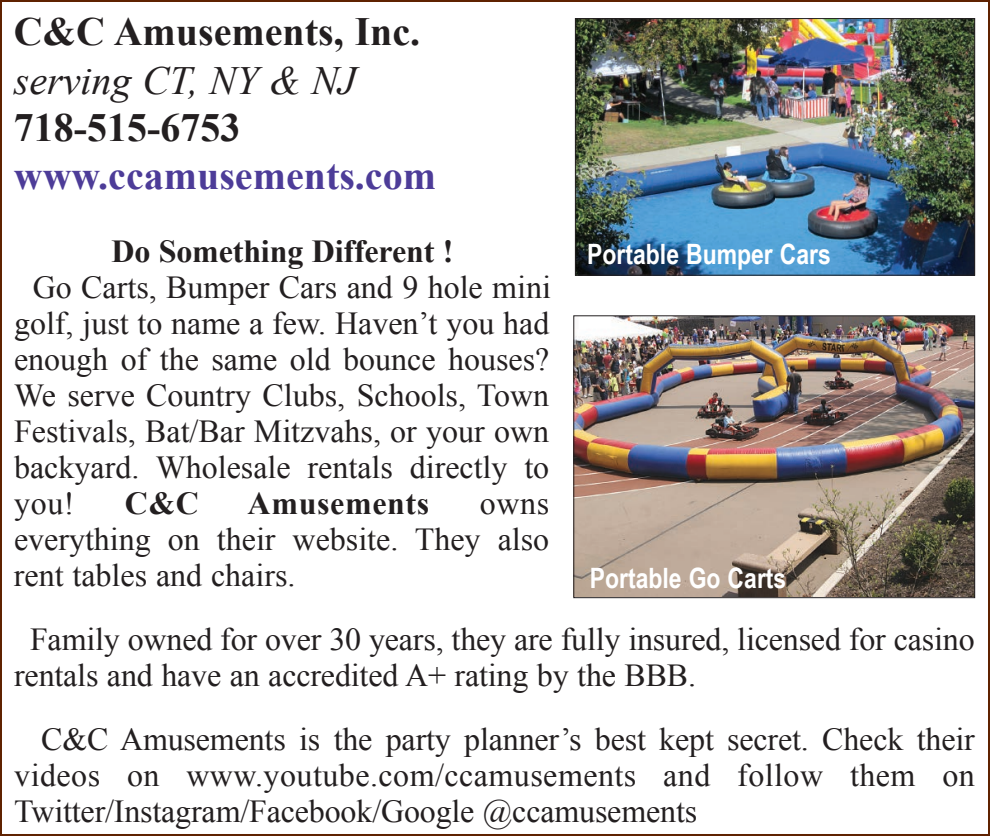
<style>
.page{position:relative;width:990px;height:836px;background:#fff}
.page>*{position:absolute;margin:0;border:0;box-sizing:border-box;transform-origin:0 0}
.t1{font:700 40px "Times New Roman";color:#231f20}
.t2{font:700 40px "Times New Roman";color:#4d3c98}
.t3{font:italic 40px "Times New Roman";color:#231f20}
.t4{font:32px/36px "Times New Roman";letter-spacing:-.005em;color:#231f20;text-align:justify}
.t5{font:700 32px "Times New Roman";letter-spacing:-.005em;color:#231f20}
.t6{font:700 32px "Times New Roman";letter-spacing:.02em;color:#231f20}
.t7{font:700 28px "Arial Narrow";color:#fff}
</style>
<div class="page">
<img style="left:577px;top:20px;width:396px;height:253px">
<div style="left:575px;top:18px;width:400px;height:257px;border:1px solid #231f20"></div>
<img style="left:575px;top:317px;width:398px;height:279px">
<div style="left:573px;top:315px;width:402px;height:283px;border:1px solid #231f20"></div>
<p class="t1" style="left:14px;top:4px;width:408px">C&amp;C Amusements, Inc.</p>
<p class="t3" style="left:14px;top:53px;width:344px">serving CT, NY &amp; NJ</p>
<p class="t1" style="left:14px;top:100px;width:228px">718-515-6753</p>
<p class="t2" style="left:14px;top:148px;width:424px">www.ccamusements.com</p>
<p class="t5" style="left:111px;top:229px;width:344px">Do Something Different !</p>
<p class="t4" style="left:14px;top:268px;width:538px;text-indent:19px">Go Carts, Bumper Cars and 9 hole mini golf, just to name a few. Haven’t you had enough of the same old bounce houses?<br>We serve Country Clubs, Schools, Town Festivals, Bat/Bar Mitzvahs, or your own backyard. Wholesale rentals directly to you!</p>
<p class="t5" style="left:125px;top:481px;width:76px">C&amp;C</p>
<p class="t6" style="left:248px;top:481px;width:183px">Amusements</p>
<p class="t4" style="left:14px;top:484px;width:537px;text-indent:466px">owns everything on their website. They also rent tables and chairs.</p>
<p class="t7" style="left:587px;top:233px;width:245px">Portable Bumper Cars</p>
<p class="t7" style="left:590px;top:556px;width:198px">Portable Go Carts</p>
<p class="t4" style="left:14px;top:620px;width:962px;text-indent:16px">Family owned for over 30 years, they are fully insured, licensed for casino rentals and have an accredited A+ rating by the BBB.</p>
<p class="t4" style="left:14px;top:720px;width:962px;text-indent:27px">C&amp;C Amusements is the party planner’s best kept secret. Check their videos on www.youtube.com/ccamusements and follow them on Twitter/Instagram/Facebook/Google @ccamusements</p>
</div>
